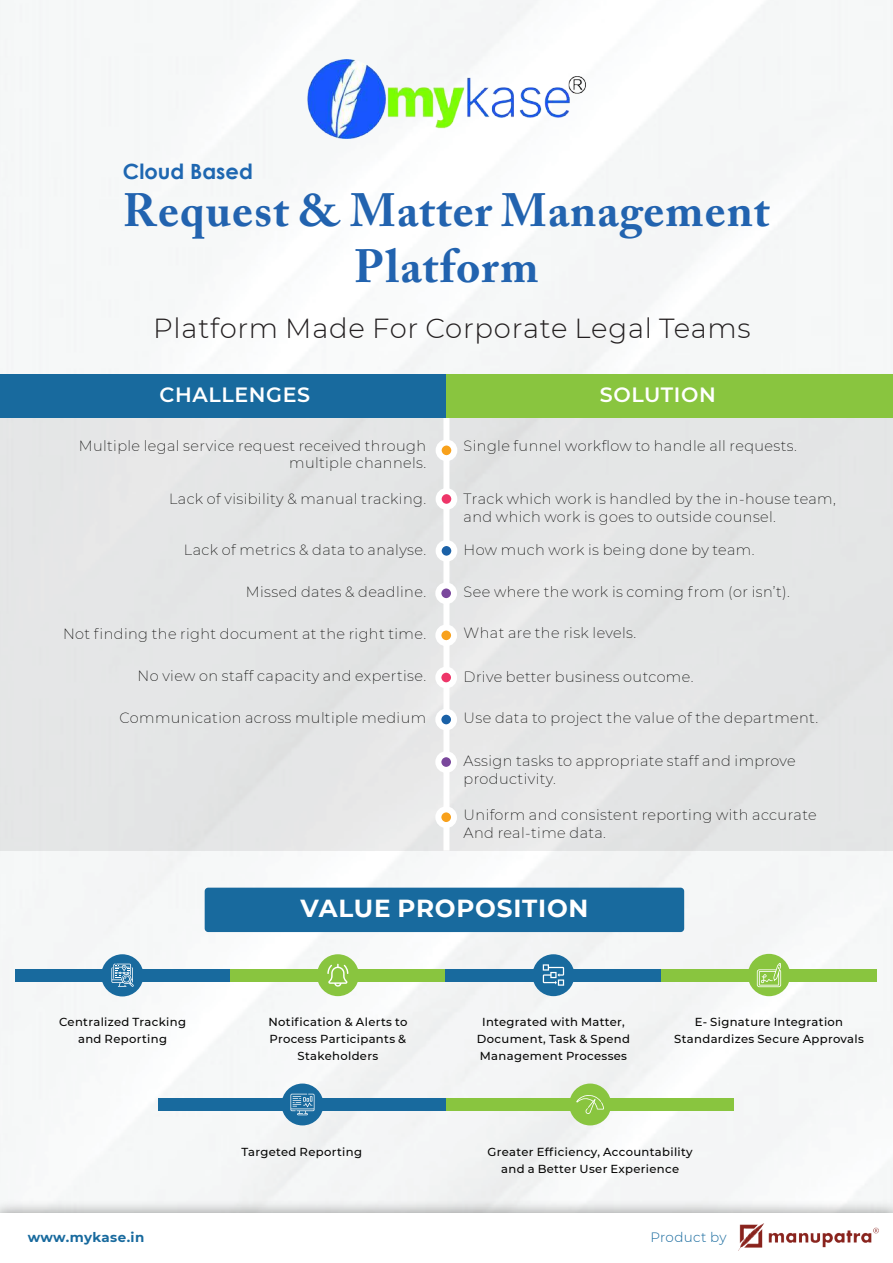
<style>
.page{position:relative;width:893px;height:1263px;background:#fff}
.page>*{position:absolute;margin:0;border:0;box-sizing:border-box;transform-origin:0 0}
.t1{font:700 46.35px/55.7px "Adobe Caslon Pro";letter-spacing:.02em;color:#2263af;text-align:center}
.t2{font:300 27.6px "Montserrat";letter-spacing:.03em;color:#231f20}
.t3{font:700 24.6px "Montserrat";letter-spacing:.03em;color:#fff}
.t4{font:700 21px "Century Gothic";color:#1e67b1}
.t5{font:600 20.7px "Montserrat";letter-spacing:.03em;color:#fff}
.t6{font:200 14.55px/17.4px "Montserrat";letter-spacing:.03em;color:#050504}
.t7{font:300 13.5px "Montserrat";letter-spacing:.03em;color:#186a9e}
.t8{font:700 13.35px "Montserrat";letter-spacing:.025em;color:#186a9e}
.t9{font:500 11.55px/17.2px "Montserrat";letter-spacing:.03em;color:#050504;text-align:center}
</style>
<div class="page">
<img style="left:0;top:0;width:893px;height:1194px">
<img style="left:305px;top:60px;width:283px;height:79px">
<div style="left:0;top:374px;width:893px;height:477px;background:#e4e6e6"></div>
<div style="left:443px;top:410px;width:6px;height:441px;background:#fff"></div>
<div style="left:0;top:374px;width:447px;height:44px;background:#186a9e"></div>
<div style="left:446px;top:374px;width:447px;height:44px;background:#89c53f"></div>
<div style="left:438px;top:627px;width:16px;height:16px;background:#f8a11c;border-radius:50%"></div>
<div style="left:435px;top:624px;width:22px;height:22px;border:6px solid #fff;border-radius:50%"></div>
<div style="left:439px;top:442px;width:15px;height:16px;background:#f8a11c;border-radius:50%"></div>
<div style="left:436px;top:439px;width:21px;height:22px;border:6px solid #fff;border-radius:50%"></div>
<div style="left:438px;top:670px;width:16px;height:15px;background:#ee3669;border-radius:50%"></div>
<div style="left:435px;top:667px;width:22px;height:21px;border:6px solid #fff;border-radius:50%"></div>
<div style="left:438px;top:712px;width:16px;height:15px;background:#1b61a7;border-radius:50%"></div>
<div style="left:435px;top:709px;width:22px;height:21px;border:6px solid #fff;border-radius:50%"></div>
<div style="left:438px;top:754px;width:16px;height:16px;background:#7a479c;border-radius:50%"></div>
<div style="left:435px;top:751px;width:22px;height:22px;border:6px solid #fff;border-radius:50%"></div>
<div style="left:438px;top:809px;width:16px;height:16px;background:#f8a11c;border-radius:50%"></div>
<div style="left:435px;top:806px;width:22px;height:22px;border:6px solid #fff;border-radius:50%"></div>
<div style="left:439px;top:491px;width:15px;height:16px;background:#ee3669;border-radius:50%"></div>
<div style="left:436px;top:488px;width:21px;height:22px;border:6px solid #fff;border-radius:50%"></div>
<div style="left:439px;top:543px;width:15px;height:16px;background:#1b61a7;border-radius:50%"></div>
<div style="left:436px;top:540px;width:21px;height:22px;border:6px solid #fff;border-radius:50%"></div>
<div style="left:438px;top:585px;width:16px;height:16px;background:#7a479c;border-radius:50%"></div>
<div style="left:435px;top:582px;width:22px;height:22px;border:6px solid #fff;border-radius:50%"></div>
<div style="left:15px;top:969px;width:215px;height:12px;background:#186a9e"></div>
<div style="left:230px;top:969px;width:216px;height:12px;background:#89c53f"></div>
<div style="left:446px;top:969px;width:215px;height:12px;background:#186a9e"></div>
<div style="left:661px;top:969px;width:216px;height:12px;background:#89c53f"></div>
<div style="left:101px;top:954px;width:42px;height:42px;background:#186a9e;border-radius:50%"></div>
<div style="left:317px;top:954px;width:42px;height:42px;background:#89c53f;border-radius:50%"></div>
<div style="left:532px;top:954px;width:42px;height:42px;background:#186a9e;border-radius:50%"></div>
<div style="left:748px;top:954px;width:42px;height:42px;background:#89c53f;border-radius:50%"></div>
<svg style="left:543px;top:964px;width:21px;height:22px"></svg>
<div style="left:205px;top:888px;width:479px;height:44px;background:#186a9e;border-radius:4px"></div>
<svg style="left:111px;top:964px;width:23px;height:23px"></svg>
<svg style="left:327px;top:964px;width:21px;height:23px"></svg>
<svg style="left:757px;top:963px;width:24px;height:24px"></svg>
<div style="left:159px;top:1098px;width:287px;height:13px;background:#186a9e"></div>
<div style="left:446px;top:1098px;width:288px;height:13px;background:#89c53f"></div>
<div style="left:282px;top:1083px;width:41px;height:42px;background:#186a9e;border-radius:50%"></div>
<div style="left:569px;top:1083px;width:42px;height:42px;background:#89c53f;border-radius:50%"></div>
<svg style="left:290px;top:1094px;width:24px;height:21px"></svg>
<svg style="left:576px;top:1095px;width:28px;height:19px"></svg>
<img style="left:739px;top:1224px;width:140px;height:26px">
<h3 class="t4" style="left:123px;top:155px;width:131px">Cloud Based</h3>
<h1 class="t1" style="left:123px;top:183px;width:648px">Request &amp; Matter Management<br>Platform</h1>
<h2 class="t2" style="left:153px;top:309px;width:599px">Platform Made For Corporate Legal Teams</h2>
<h3 class="t5" style="left:159px;top:380px;width:152px">CHALLENGES</h3>
<h3 class="t5" style="left:600px;top:380px;width:117px">SOLUTION</h3>
<p class="t6" style="left:79px;top:436px;width:349px;text-align:right">Multiple legal service request received through multiple channels.</p>
<p class="t6" style="left:169px;top:490px;width:259px">Lack of visibility &amp; manual tracking.</p>
<p class="t6" style="left:184px;top:540px;width:244px">Lack of metrics &amp; data to analyse.</p>
<p class="t6" style="left:246px;top:583px;width:182px">Missed dates &amp; deadline.</p>
<p class="t6" style="left:63px;top:625px;width:365px">Not finding the right document at the right time.</p>
<p class="t6" style="left:138px;top:667px;width:290px">No view on staff capacity and expertise.</p>
<p class="t6" style="left:119px;top:709px;width:308px">Communication across multiple medium</p>
<p class="t6" style="left:464px;top:436px;width:335px">Single funnel workflow to handle all requests.</p>
<p class="t6" style="left:464px;top:490px;width:374px">Track which work is handled by the in-house team, and which work is goes to outside counsel.</p>
<p class="t6" style="left:464px;top:540px;width:292px">How much work is being done by team.</p>
<p class="t6" style="left:464px;top:583px;width:328px">See where the work is coming from (or isn’t).</p>
<p class="t6" style="left:464px;top:623px;width:174px">What are the risk levels.</p>
<p class="t6" style="left:464px;top:668px;width:231px">Drive better business outcome.</p>
<p class="t6" style="left:464px;top:709px;width:356px">Use data to project the value of the department.</p>
<p class="t6" style="left:464px;top:752px;width:334px">Assign tasks to appropriate staff and improve productivity.</p>
<p class="t6" style="left:464px;top:806px;width:355px">Uniform and consistent reporting with accurate<br>And real-time data.</p>
<h3 class="t3" style="left:301px;top:890px;width:289px">VALUE PROPOSITION</h3>
<p class="t9" style="left:59px;top:1013px;width:128px">Centralized Tracking and Reporting</p>
<p class="t9" style="left:268px;top:1013px;width:141px">Notification &amp; Alerts to<br>Process Participants &amp;<br>Stakeholders</p>
<p class="t9" style="left:477px;top:1013px;width:155px">Integrated with Matter,<br>Document, Task &amp; Spend<br>Management Processes</p>
<p class="t9" style="left:674px;top:1013px;width:191px">E- Signature Integration<br>Standardizes Secure Approvals</p>
<p class="t9" style="left:241px;top:1143px;width:122px">Targeted Reporting</p>
<p class="t9" style="left:488px;top:1143px;width:207px">Greater Efficiency, Accountability and a Better User Experience</p>
<p class="t8" style="left:28px;top:1228px;width:118px">www.mykase.in</p>
<p class="t7" style="left:650px;top:1228px;width:78px">Product by</p>
</div>
